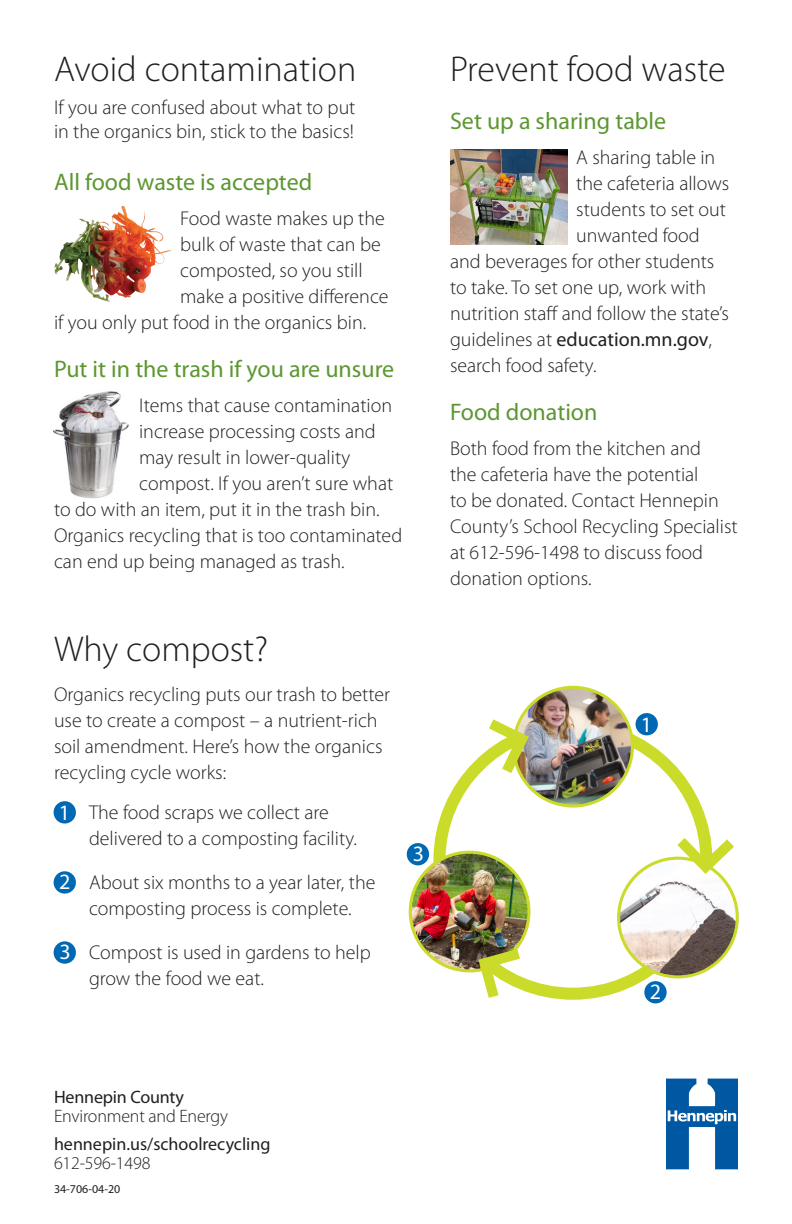
<style>
.page{position:relative;width:792px;height:1224px;background:#fff}
.page>*{position:absolute;margin:0;border:0;box-sizing:border-box;transform-origin:0 0}
.t1{font:300 36px "Myriad Pro";color:#231f20}
.t2{font:24px "Myriad Pro";color:#5c9731}
.t3{font:22px "Myriad Pro";color:#fff}
.t4{font:300 20px/26px "Myriad Pro";color:#231f20}
.t5{font:20px "Myriad Pro";color:#231f20}
.Box__Header{font:18px/19px "Myriad Pro";color:#231f20}
.Box__Header-2{font:300 18px "Myriad Pro";letter-spacing:-.01em;color:#231f20}
.t6{font:12px "Myriad Pro";color:#231f20}
.s1{font-weight:300}
</style>
<div class="page">
<svg style="left:666px;top:1079px;width:72px;height:90px"></svg>
<img style="left:82px;top:206px;width:42px;height:24px">
<img style="left:450px;top:149px;width:117px;height:95px">
<img style="left:53px;top:391px;width:76px;height:108px">
<svg style="left:433px;top:721px;width:278px;height:279px"></svg>
<img style="left:410px;top:852px;width:119px;height:119px;border-radius:59px">
<div style="left:409px;top:851px;width:122px;height:121px;border:3px solid #cadb2a;border-radius:50%"></div>
<img style="left:619px;top:858px;width:118px;height:118px">
<div style="left:617px;top:857px;width:122px;height:121px;border:3px solid #cadb2a;border-radius:50%"></div>
<img style="left:514px;top:687px;width:118px;height:119px;border-radius:59px">
<div style="left:512px;top:686px;width:122px;height:122px;border:3px solid #cadb2a;border-radius:50%"></div>
<svg style="left:677px;top:838px;width:57px;height:36px"></svg>
<svg style="left:478px;top:949px;width:42px;height:49px"></svg>
<svg style="left:489px;top:719px;width:40px;height:54px"></svg>
<div style="left:636px;top:713px;width:22px;height:22px;background:#0168b3;border-radius:50%"></div>
<div style="left:644px;top:981px;width:23px;height:22px;background:#0168b3;border-radius:50%"></div>
<div style="left:407px;top:843px;width:22px;height:22px;background:#0168b3;border-radius:50%"></div>
<div style="left:54px;top:801px;width:22px;height:23px;background:#0168b3;border-radius:50%"></div>
<div style="left:54px;top:871px;width:22px;height:23px;background:#0168b3;border-radius:50%"></div>
<div style="left:54px;top:941px;width:22px;height:23px;background:#0168b3;border-radius:50%"></div>
<p class="t1" style="left:54px;top:49px;width:304px">Avoid contamination</p>
<p class="t4" style="left:54px;top:96px;width:303px;line-height:24px">If you are confused about what to put in the organics bin, stick to the basics!</p>
<p class="t2" style="left:54px;top:169px;width:260px">All food waste is accepted</p>
<p class="t4" style="left:180px;top:206px;width:206px">Food waste makes up the</p>
<p class="t4" style="left:180px;top:232px;width:202px">bulk of waste that can be</p>
<p class="t4" style="left:180px;top:258px;width:184px">composted, so you still</p>
<p class="t4" style="left:180px;top:284px;width:210px">make a positive difference</p>
<p class="t4" style="left:54px;top:310px;width:314px">if you only put food in the organics bin.</p>
<p class="t2" style="left:54px;top:356px;width:342px">Put it in the trash if you are unsure</p>
<p class="t4" style="left:139px;top:393px;width:254px">Items that cause contamination</p>
<p class="t4" style="left:139px;top:419px;width:238px">increase processing costs and</p>
<p class="t4" style="left:139px;top:445px;width:213px">may result in lower-quality</p>
<p class="t4" style="left:139px;top:471px;width:256px">compost. If you aren’t sure what</p>
<p class="t4" style="left:54px;top:497px;width:327px">to do with an item, put it in the trash bin.</p>
<p class="t4" style="left:54px;top:523px;width:350px">Organics recycling that is too contaminated</p>
<p class="t4" style="left:54px;top:549px;width:292px">can end up being managed as trash.</p>
<p class="t1" style="left:54px;top:629px;width:216px">Why compost?</p>
<p class="t4" style="left:54px;top:681px;width:338px">Organics recycling puts our trash to better use to create a compost – a nutrient-rich soil amendment. Here’s how the organics recycling cycle works:</p>
<p class="t3" style="left:59px;top:800px;width:13px">1</p>
<p class="t3" style="left:59px;top:870px;width:13px">2</p>
<p class="t3" style="left:60px;top:940px;width:13px">3</p>
<p class="t4" style="left:89px;top:800px;width:270px">The food scraps we collect are delivered to a composting facility.</p>
<p class="t4" style="left:89px;top:870px;width:288px">About six months to a year later, the composting process is complete.</p>
<p class="t4" style="left:89px;top:940px;width:283px">Compost is used in gardens to help grow the food we eat.</p>
<p class="t3" style="left:413px;top:841px;width:13px">3</p>
<p class="t1" style="left:450px;top:49px;width:277px">Prevent food waste</p>
<p class="t2" style="left:450px;top:108px;width:218px">Set up a sharing table</p>
<p class="t4" style="left:576px;top:145px;width:141px">A sharing table in</p>
<p class="t4" style="left:576px;top:171px;width:155px">the cafeteria allows</p>
<p class="t4" style="left:576px;top:197px;width:151px">students to set out</p>
<p class="t4" style="left:576px;top:223px;width:125px">unwanted food</p>
<p class="t4" style="left:450px;top:249px;width:266px">and beverages for other students</p>
<p class="t4" style="left:450px;top:275px;width:258px">to take. To set one up, work with</p>
<p class="t4" style="left:450px;top:301px;width:280px">nutrition staff and follow the state’s</p>
<p class="t5" style="left:450px;top:328px;width:263px"><span class="s1">guidelines at</span> education.mn.gov<span class="s1">,</span></p>
<p class="t4" style="left:450px;top:353px;width:148px">search food safety.</p>
<p class="t2" style="left:450px;top:399px;width:149px">Food donation</p>
<p class="t4" style="left:450px;top:436px;width:289px">Both food from the kitchen and<br>the cafeteria have the potential<br>to be donated. Contact Hennepin<br>County’s School Recycling Specialist at 612-596-1498 to discuss food donation options.</p>
<p class="t3" style="left:641px;top:712px;width:13px">1</p>
<p class="t3" style="left:650px;top:980px;width:13px">2</p>
<p class="Box__Header" style="left:54px;top:1088px;width:132px">Hennepin County</p>
<p class="Box__Header-2" style="left:54px;top:1106px;width:176px">Environment and Energy</p>
<p class="Box__Header" style="left:54px;top:1135px;width:218px">hennepin.us/schoolrecycling<br><span class="s1">612-596-1498</span></p>
<p class="t6" style="left:54px;top:1182px;width:68px">34-706-04-20</p>
</div>
